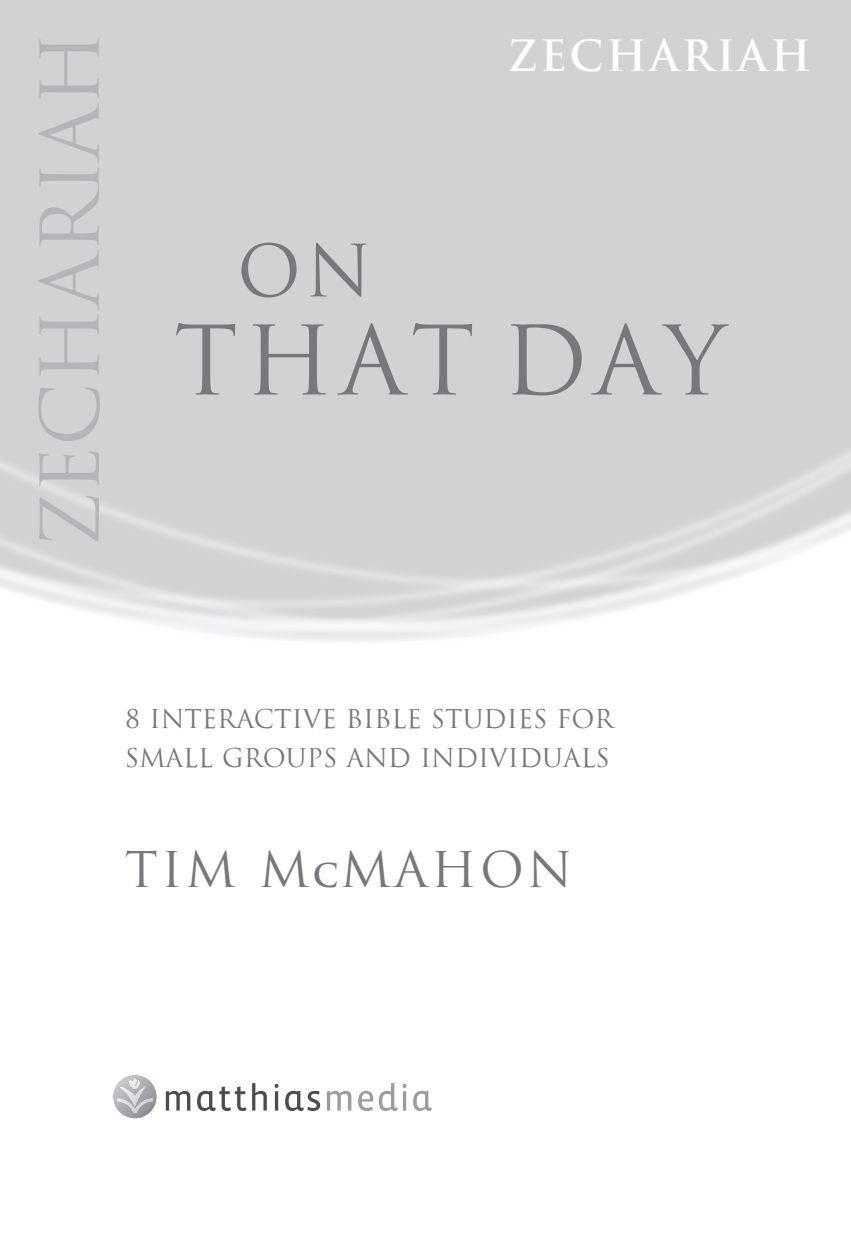
<style>
.page{position:relative;width:851px;height:1248px;background:#fff}
.page>*{position:absolute;margin:0;border:0;box-sizing:border-box;transform-origin:0 0}
.t1{font:93px "Trajan";letter-spacing:.065em;color:#76787b}
.t2{font:78.6px "Trajan";letter-spacing:-.005em;color:#b4b5b8}
.t3{font:70px "Trajan";color:#76787b}
.t4{font:48px "Trajan";letter-spacing:.065em;color:#76787b}
.t5{font:700 42px "Trajan";letter-spacing:.065em;color:#fff}
.t6{font:25.2px/38.8px "Trajan";color:#76787b}
.s1{font-weight:700;font-size:32px}
</style>
<div class="page">
<svg style="left:166px;top:1090px;width:24px;height:20px"></svg>
<svg style="left:197px;top:1086px;width:49px;height:24px"></svg>
<svg style="left:252px;top:1083px;width:15px;height:27px"></svg>
<hr style="left:275px;top:1091px;width:3px;height:19px;background:#4b4c4d">
<svg style="left:274px;top:1083px;width:4px;height:4px"></svg>
<svg style="left:285px;top:1090px;width:35px;height:20px"></svg>
<svg style="left:327px;top:1091px;width:24px;height:19px"></svg>
<svg style="left:358px;top:1083px;width:48px;height:27px"></svg>
<svg style="left:413px;top:1091px;width:18px;height:19px"></svg>
<svg style="left:113px;top:1075px;width:43px;height:43px"></svg>
<h2 class="t2" style="left:25px;top:547px;width:518px;rotate:-90deg">ZECHARIAH</h2>
<h3 class="t5" style="left:507px;top:32px;width:305px">ZECHARIAH</h3>
<h3 class="t3" style="left:237px;top:231px;width:136px">ON</h3>
<h1 class="t1" style="left:174px;top:308px;width:553px">THAT DAY</h1>
<p class="t6" style="left:125px;top:699px;width:490px">8 INTERACTIVE BIBLE STUDIES FOR<br>SMALL GROUPS AND INDIVIDUALS</p>
<h3 class="t4" style="left:125px;top:842px;width:449px">TIM M<span class="s1">C</span>MAHON</h3>
</div>
